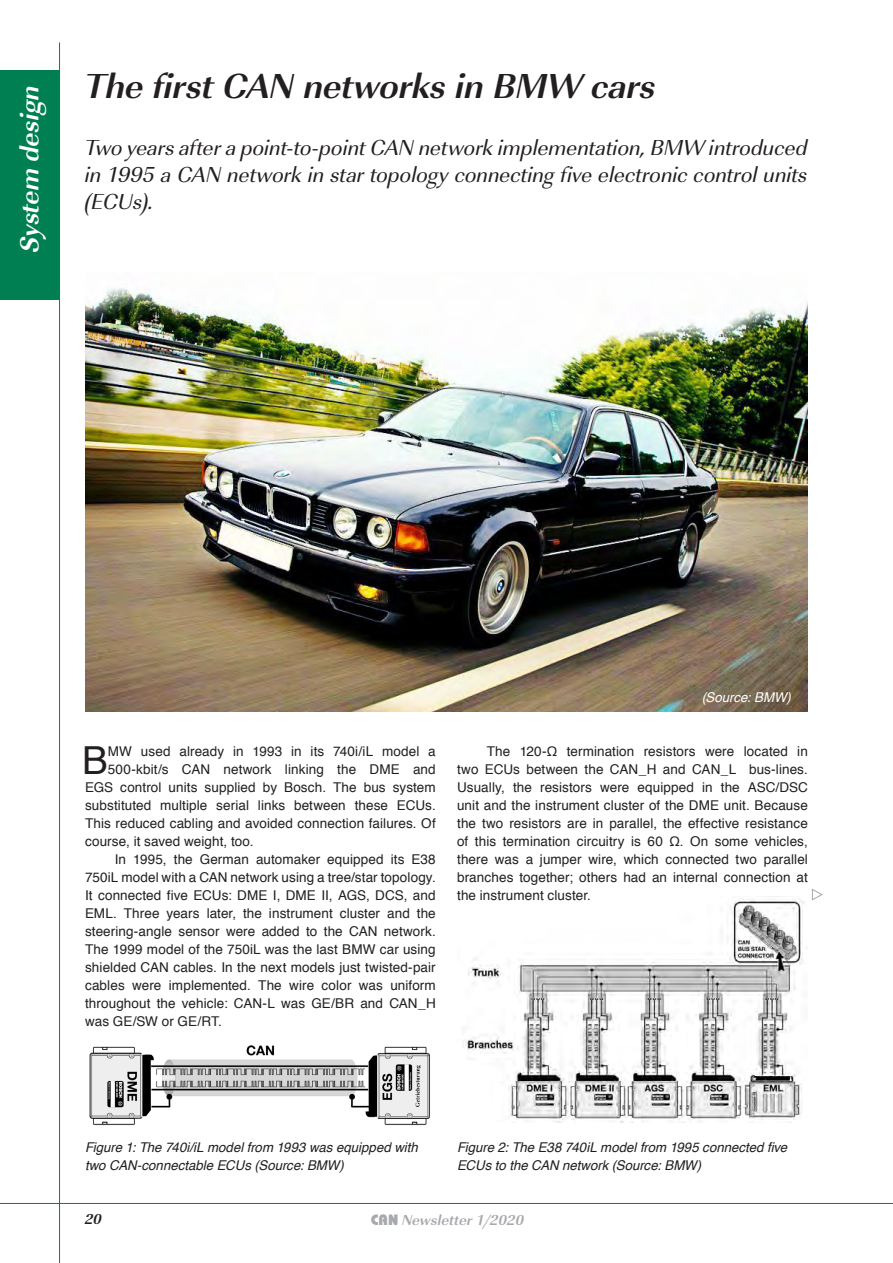
<style>
.page{position:relative;width:893px;height:1263px;background:#fff}
.page>*{position:absolute;margin:0;border:0;box-sizing:border-box;transform-origin:0 0}
.t1{font:38.55px "Helvetica";color:#231f20}
.t2{font:36px "URW Imperial T Bold Obli";letter-spacing:-.005em;color:#231f20}
.t3{font:27px "URW Imperial T Bold Obli";letter-spacing:-.005em;color:#fff}
.t4{font:22.5px/27px "URW Imperial T Regu Obli";letter-spacing:-.005em;color:#231f20;text-align:justify}
.t5{font:15px "URW Imperial T Bold Obli";color:#a8a9ad}
.t6{font:15px "URW Imperial T Bold Obli";color:#231f20}
.t7{font:13.5px/18px "Helvetica";letter-spacing:.01em;color:#231f20;text-align:justify}
.t8{font:italic 13.5px/18px "Helvetica";color:#231f20}
.t9{font:italic 13.5px "Helvetica";color:#fff}
.s1{font-family:"Bauhaus";font-weight:800}
</style>
<div class="page">
<hr style="left:59px;top:43px;width:1px;height:1220px;background:#007f52">
<hr style="left:0;top:1203px;width:893px;height:1px;background:#007f52">
<div style="left:0;top:70px;width:60px;height:230px;background:#007f52"></div>
<img style="left:85px;top:288px;width:723px;height:423px">
<img style="left:89px;top:1045px;width:341px;height:81px">
<img style="left:462px;top:899px;width:342px;height:223px">
<svg style="left:812px;top:889px;width:11px;height:11px"></svg>
<h3 class="t3" style="left:14px;top:252px;width:168px;rotate:-90deg">System design</h3>
<h2 class="t2" style="left:85px;top:64px;width:573px">The first CAN networks in BMW cars</h2>
<h3 class="t4" style="left:85px;top:135px;width:724px">Two years after a point-to-point CAN network implementation, BMW introduced in 1995 a CAN network in star topology connecting five electronic control units (ECUs).</h3>
<h1 class="t1" style="left:82px;top:731px;width:27px">B</h1>
<p class="t7" style="left:108px;top:743px;width:329px">MW used already in 1993 in its 740i/iL model a</p>
<p class="t7" style="left:108px;top:761px;width:329px">500-kbit/s CAN network linking the DME and</p>
<p class="t7" style="left:85px;top:779px;width:352px">EGS control units supplied by Bosch. The bus system</p>
<p class="t7" style="left:85px;top:797px;width:352px">substituted multiple serial links between these ECUs.</p>
<p class="t7" style="left:85px;top:815px;width:352px">This reduced cabling and avoided connection failures. Of</p>
<p class="t7" style="left:85px;top:833px;width:170px">course, it saved weight, too.</p>
<p class="t7" style="left:115px;top:851px;width:322px">In 1995, the German automaker equipped its E38</p>
<p class="t7" style="left:85px;top:869px;width:352px">750iL model with a CAN network using a tree/star topology.</p>
<p class="t7" style="left:85px;top:887px;width:352px">It connected five ECUs: DME I, DME II, AGS, DCS, and</p>
<p class="t7" style="left:85px;top:905px;width:352px">EML. Three years later, the instrument cluster and the</p>
<p class="t7" style="left:85px;top:923px;width:352px">steering-angle sensor were added to the CAN network.</p>
<p class="t7" style="left:85px;top:941px;width:352px">The 1999 model of the 750iL was the last BMW car using</p>
<p class="t7" style="left:85px;top:959px;width:352px">shielded CAN cables. In the next models just twisted-pair</p>
<p class="t7" style="left:85px;top:977px;width:352px">cables were implemented. The wire color was uniform</p>
<p class="t7" style="left:85px;top:995px;width:352px">throughout the vehicle: CAN-L was GE/BR and CAN_H</p>
<p class="t7" style="left:85px;top:1013px;width:139px">was GE/SW or GE/RT.</p>
<p class="t9" style="left:702px;top:687px;width:91px">(Source: BMW)</p>
<p class="t7" style="left:457px;top:743px;width:352px;text-indent:30px">The 120-Ω termination resistors were located in two ECUs between the CAN_H and CAN_L bus-lines.<br>Usually, the resistors were equipped in the ASC/DSC unit and the instrument cluster of the DME unit. Because the two resistors are in parallel, the effective resistance of this termination circuitry is 60 Ω. On some vehicles, there was a jumper wire, which connected two parallel branches together; others had an internal connection at the instrument cluster.</p>
<p class="t8" style="left:85px;top:1139px;width:334px">Figure 1: The 740i/iL model from 1993 was equipped with two CAN-connectable ECUs (Source: BMW)</p>
<p class="t8" style="left:457px;top:1139px;width:332px">Figure 2: The E38 740iL model from 1995 connected five<br>ECUs to the CAN network (Source: BMW)</p>
<p class="t6" style="left:85px;top:1210px;width:18px">20</p>
<p class="t5" style="left:371px;top:1211px;width:155px"><span class="s1">CAN</span> Newsletter 1/2020</p>
</div>
